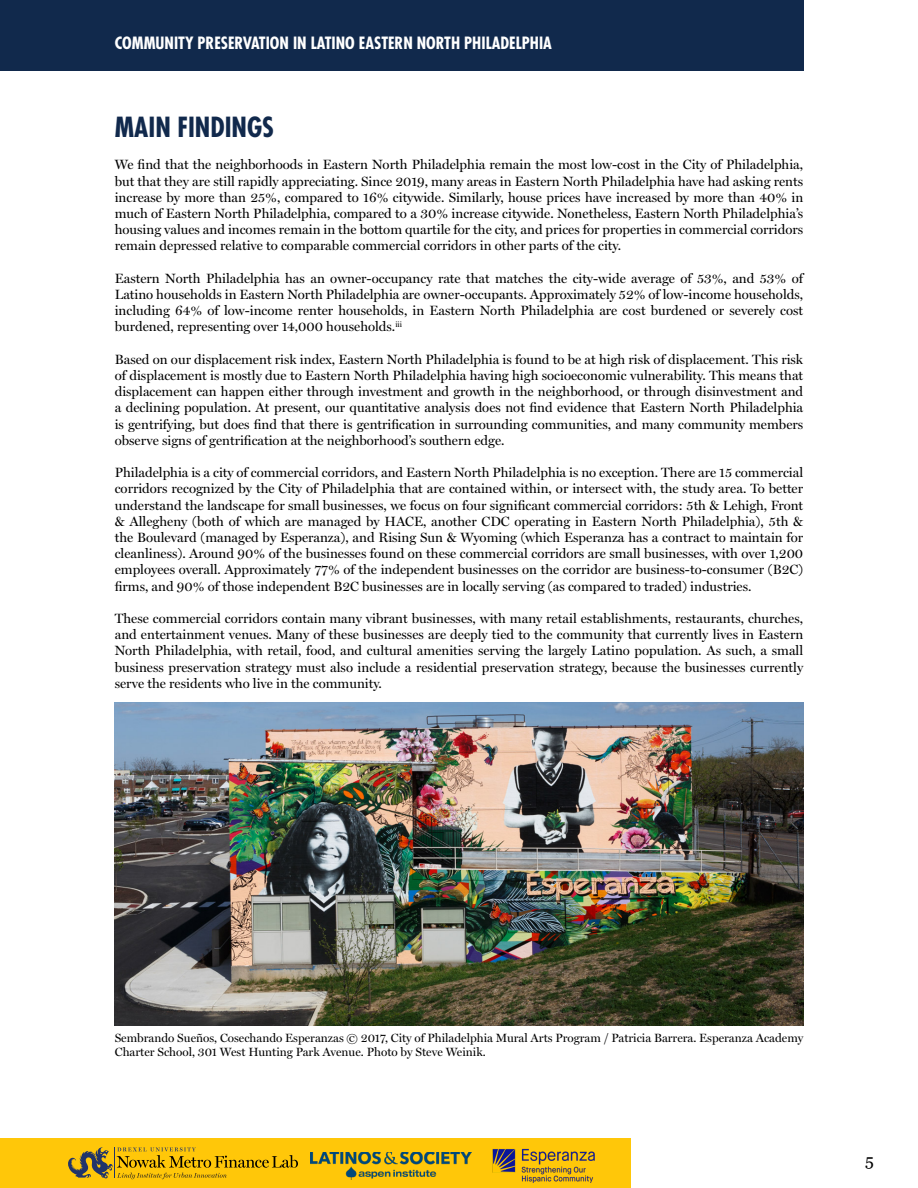
<style>
.page{position:relative;width:918px;height:1188px;background:#fff}
.page>*{position:absolute;margin:0;border:0;box-sizing:border-box;transform-origin:0 0}
.t1{font:700 condensed 27px "Futura Std";color:#11294c}
.t2{font:700 condensed 16.5px "Futura Std";color:#fff}
.t3{font:16.5px "Georgia";color:#000}
.t4{font:13.5px/16.2px "Miller Display";color:#000;text-align:justify}
.t5{font:12px/14.4px "Miller Display";color:#000}
</style>
<div class="page">
<div style="left:0;top:0;width:803px;height:70px;background:#11294c"></div>
<div style="left:0;top:1138px;width:631px;height:50px;background:#ffc709"></div>
<svg style="left:68px;top:1147px;width:230px;height:32px"></svg>
<img style="left:310px;top:1152px;width:162px;height:27px">
<img style="left:492px;top:1148px;width:103px;height:34px">
<img style="left:115px;top:702px;width:688px;height:324px">
<p class="t2" style="left:115px;top:32px;width:439px">COMMUNITY PRESERVATION IN LATINO EASTERN NORTH PHILADELPHIA</p>
<h1 class="t1" style="left:115px;top:110px;width:161px">MAIN FINDINGS</h1>
<p class="t4" style="left:115px;top:157px;width:690px">We find that the neighborhoods in Eastern North Philadelphia remain the most low-cost in the City of Philadelphia, but that they are still rapidly appreciating. Since 2019, many areas in Eastern North Philadelphia have had asking rents increase by more than 25%, compared to 16% citywide. Similarly, house prices have increased by more than 40% in much of Eastern North Philadelphia, compared to a 30% increase citywide. Nonetheless, Eastern North Philadelphia’s housing values and incomes remain in the bottom quartile for the city, and prices for properties in commercial corridors remain depressed relative to comparable commercial corridors in other parts of the city.</p>
<p class="t4" style="left:115px;top:270px;width:690px">Eastern North Philadelphia has an owner-occupancy rate that matches the city-wide average of 53%, and 53% of Latino households in Eastern North Philadelphia are owner-occupants. Approximately 52% of low-income households, including 64% of low-income renter households, in Eastern North Philadelphia are cost burdened or severely cost burdened, representing over 14,000 households.<sup>iii</sup></p>
<p class="t4" style="left:115px;top:351px;width:690px">Based on our displacement risk index, Eastern North Philadelphia is found to be at high risk of displacement. This risk of displacement is mostly due to Eastern North Philadelphia having high socioeconomic vulnerability. This means that displacement can happen either through investment and growth in the neighborhood, or through disinvestment and a declining population. At present, our quantitative analysis does not find evidence that Eastern North Philadelphia is gentrifying, but does find that there is gentrification in surrounding communities, and many community members observe signs of gentrification at the neighborhood’s southern edge.</p>
<p class="t4" style="left:115px;top:465px;width:690px">Philadelphia is a city of commercial corridors, and Eastern North Philadelphia is no exception. There are 15 commercial corridors recognized by the City of Philadelphia that are contained within, or intersect with, the study area. To better understand the landscape for small businesses, we focus on four significant commercial corridors: 5th &amp; Lehigh, Front &amp; Allegheny (both of which are managed by HACE, another CDC operating in Eastern North Philadelphia), 5th &amp; the Boulevard (managed by Esperanza), and Rising Sun &amp; Wyoming (which Esperanza has a contract to maintain for cleanliness). Around 90% of the businesses found on these commercial corridors are small businesses, with over 1,200 employees overall. Approximately 77% of the independent businesses on the corridor are business-to-consumer (B2C) firms, and 90% of those independent B2C businesses are in locally serving (as compared to traded) industries.</p>
<p class="t4" style="left:115px;top:611px;width:690px">These commercial corridors contain many vibrant businesses, with many retail establishments, restaurants, churches, and entertainment venues. Many of these businesses are deeply tied to the community that currently lives in Eastern North Philadelphia, with retail, food, and cultural amenities serving the largely Latino population. As such, a small business preservation strategy must also include a residential preservation strategy, because the businesses currently serve the residents who live in the community.</p>
<p class="t5" style="left:115px;top:1031px;width:690px">Sembrando Sueños, Cosechando Esperanzas © 2017, City of Philadelphia Mural Arts Program / Patricia Barrera. Esperanza Academy<br>Charter School, 301 West Hunting Park Avenue. Photo by Steve Weinik.</p>
<p class="t3" style="left:865px;top:1149px;width:10px">5</p>
</div>
